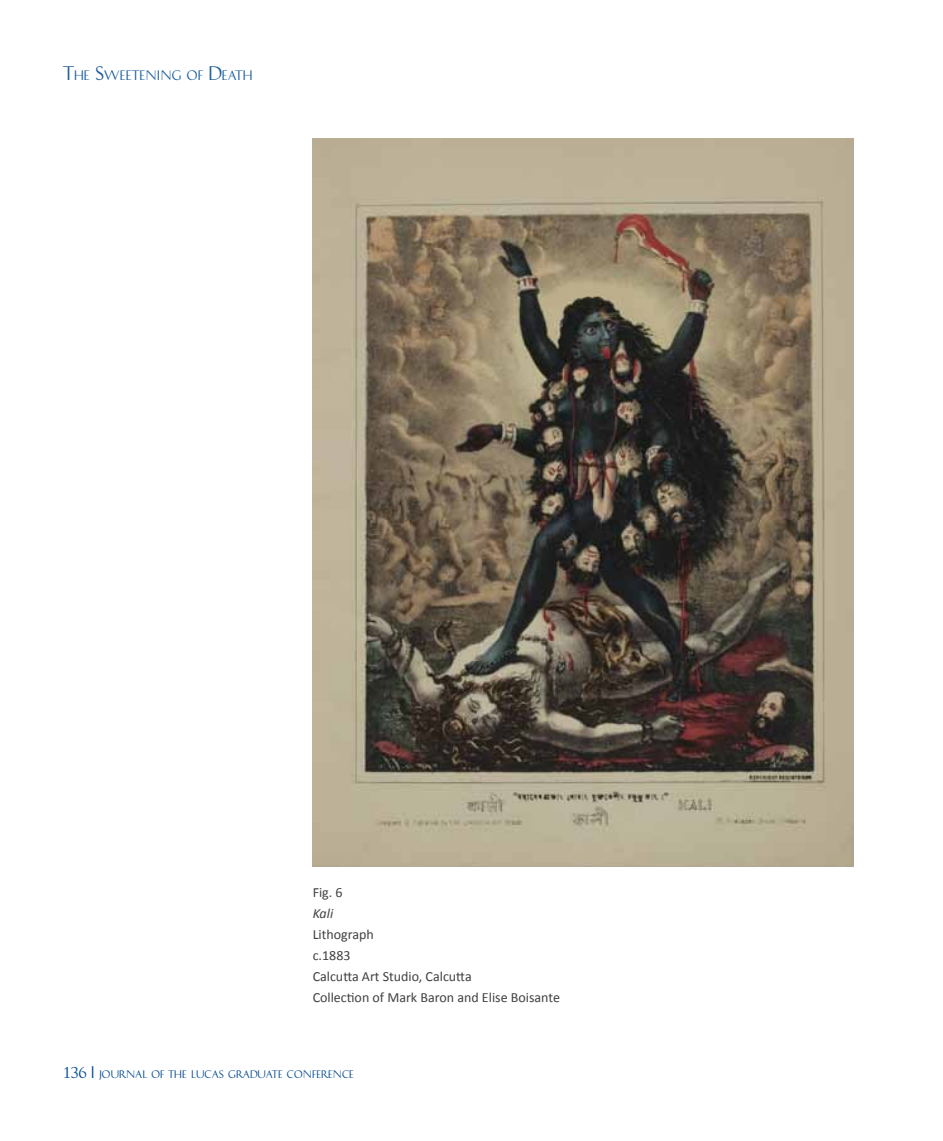
<style>
.page{position:relative;width:943px;height:1141px;background:#fff}
.page>*{position:absolute;margin:0;border:0;box-sizing:border-box;transform-origin:0 0}
.t1{font:14px/21px "Calibri";color:#414042}
.t2{font:12.25px "History Two";color:#1a5c9b}
.t3{font:9.8px "History Two";color:#004990}
.s1{font-size:17.5px}
.s2{font-style:italic}
.s3{font-size:14px}
</style>
<div class="page">
<img style="left:313px;top:139px;width:540px;height:728px">
<p class="t2" style="left:63px;top:67px;width:191px"><span class="s1">T</span>HE <span class="s1">S</span>WEETENI NG OF <span class="s1">D</span>EATH</p>
<p class="t1" style="left:313px;top:881px;width:249px">Fig. 6<br><span class="s2">Kali<br></span>Lithograph<br>c.1883<br>Calcutta Art Studio, Calcutta<br>Collection of Mark Baron and Elise Boisante</p>
<p class="t3" style="left:63px;top:1068px;width:292px"><span class="s3">136 |</span> JOURNAL OF THE LUCAS GRADUATE CONFERENCE</p>
</div>
